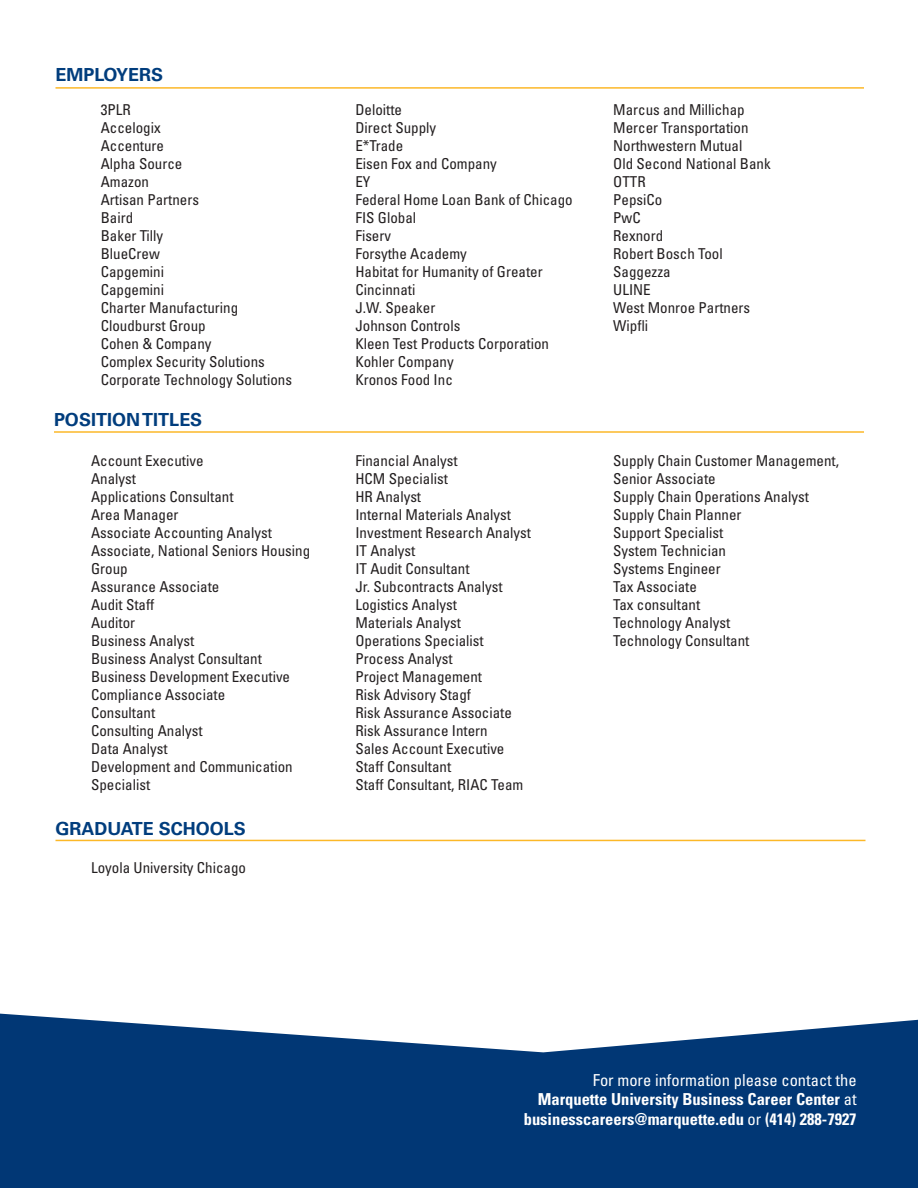
<style>
.page{position:relative;width:918px;height:1188px;background:#fff}
.page>*{position:absolute;margin:0;border:0;box-sizing:border-box;transform-origin:0 0}
.Subhead_u65_10{font:700 18px "Univers LT Std";color:#013d7d}
.t1{font:700 condensed 16.5px "Univers LT Std";color:#fff}
.t2{font:condensed 16.5px "Univers LT Std";color:#fff}
.t3{font:condensed 15px/18px "Univers LT Std";color:#231f20}
.s1{font-weight:400}
</style>
<div class="page">
<hr style="left:56px;top:840px;width:810px;height:1px;background:#fcb828">
<hr style="left:54px;top:431px;width:810px;height:2px;background:#fcb828">
<hr style="left:56px;top:87px;width:808px;height:2px;background:#fcb828">
<svg style="left:0;top:1014px;width:918px;height:174px;background:#1e4e85"></svg>
<p class="Subhead_u65_10" style="left:56px;top:65px;width:109px">EMPLOYERS</p>
<p class="t3" style="left:101px;top:101px;width:31px">3PLR</p>
<p class="t3" style="left:101px;top:119px;width:61px">Accelogix</p>
<p class="t3" style="left:101px;top:137px;width:65px">Accenture</p>
<p class="t3" style="left:101px;top:155px;width:83px">Alpha Source</p>
<p class="t3" style="left:101px;top:173px;width:50px">Amazon</p>
<p class="t3" style="left:101px;top:191px;width:100px">Artisan Partners</p>
<p class="t3" style="left:101px;top:209px;width:34px">Baird</p>
<p class="t3" style="left:101px;top:227px;width:64px">Baker Tilly</p>
<p class="t3" style="left:101px;top:245px;width:61px">BlueCrew</p>
<p class="t3" style="left:101px;top:263px;width:65px">Capgemini</p>
<p class="t3" style="left:101px;top:281px;width:65px">Capgemini</p>
<p class="t3" style="left:101px;top:299px;width:139px">Charter Manufacturing</p>
<p class="t3" style="left:101px;top:317px;width:106px">Cloudburst Group</p>
<p class="t3" style="left:101px;top:335px;width:112px">Cohen &amp; Company</p>
<p class="t3" style="left:101px;top:353px;width:166px">Complex Security Solutions</p>
<p class="t3" style="left:101px;top:371px;width:193px">Corporate Technology Solutions</p>
<p class="Subhead_u65_10" style="left:54px;top:409px;width:150px">POSITION TITLES</p>
<p class="t3" style="left:91px;top:451px;width:114px">Account Executive</p>
<p class="t3" style="left:91px;top:469px;width:46px">Analyst</p>
<p class="t3" style="left:91px;top:487px;width:144px">Applications Consultant</p>
<p class="t3" style="left:91px;top:505px;width:89px">Area Manager</p>
<p class="t3" style="left:91px;top:523px;width:182px">Associate Accounting Analyst</p>
<p class="t3" style="left:91px;top:541px;width:221px">Associate, National Seniors Housing<br>Group</p>
<p class="t3" style="left:91px;top:577px;width:130px">Assurance Associate</p>
<p class="t3" style="left:91px;top:595px;width:65px">Audit Staff</p>
<p class="t3" style="left:91px;top:613px;width:46px">Auditor</p>
<p class="t3" style="left:91px;top:631px;width:105px">Business Analyst</p>
<p class="t3" style="left:91px;top:649px;width:172px">Business Analyst Consultant</p>
<p class="t3" style="left:91px;top:667px;width:201px">Business Development Executive</p>
<p class="t3" style="left:91px;top:685px;width:136px">Compliance Associate</p>
<p class="t3" style="left:91px;top:703px;width:66px">Consultant</p>
<p class="t3" style="left:91px;top:721px;width:113px">Consulting Analyst</p>
<p class="t3" style="left:91px;top:739px;width:78px">Data Analyst</p>
<p class="t3" style="left:91px;top:757px;width:203px">Development and Communication<br>Specialist</p>
<p class="Subhead_u65_10" style="left:55px;top:818px;width:192px">GRADUATE SCHOOLS</p>
<p class="t3" style="left:91px;top:859px;width:156px">Loyola University Chicago</p>
<p class="t3" style="left:355px;top:101px;width:48px">Deloitte</p>
<p class="t3" style="left:355px;top:119px;width:82px">Direct Supply</p>
<p class="t3" style="left:355px;top:137px;width:49px">E*Trade</p>
<p class="t3" style="left:355px;top:155px;width:143px">Eisen Fox and Company</p>
<p class="t3" style="left:355px;top:173px;width:16px">EY</p>
<p class="t3" style="left:355px;top:191px;width:219px">Federal Home Loan Bank of Chicago</p>
<p class="t3" style="left:355px;top:209px;width:62px">FIS Global</p>
<p class="t3" style="left:355px;top:227px;width:37px">Fiserv</p>
<p class="t3" style="left:355px;top:245px;width:113px">Forsythe Academy</p>
<p class="t3" style="left:355px;top:263px;width:189px">Habitat for Humanity of Greater<br>Cincinnati</p>
<p class="t3" style="left:355px;top:299px;width:82px">J.W. Speaker</p>
<p class="t3" style="left:355px;top:317px;width:106px">Johnson Controls</p>
<p class="t3" style="left:355px;top:335px;width:195px">Kleen Test Products Corporation</p>
<p class="t3" style="left:355px;top:353px;width:100px">Kohler Company</p>
<p class="t3" style="left:355px;top:371px;width:99px">Kronos Food Inc</p>
<p class="t3" style="left:355px;top:451px;width:104px">Financial Analyst</p>
<p class="t3" style="left:355px;top:469px;width:94px">HCM Specialist</p>
<p class="t3" style="left:355px;top:487px;width:67px">HR Analyst</p>
<p class="t3" style="left:355px;top:505px;width:157px">Internal Materials Analyst</p>
<p class="t3" style="left:355px;top:523px;width:177px">Investment Research Analyst</p>
<p class="t3" style="left:355px;top:541px;width:61px">IT Analyst</p>
<p class="t3" style="left:355px;top:559px;width:116px">IT Audit Consultant</p>
<p class="t3" style="left:355px;top:577px;width:149px">Jr. Subcontracts Analyst</p>
<p class="t3" style="left:355px;top:595px;width:103px">Logistics Analyst</p>
<p class="t3" style="left:355px;top:613px;width:107px">Materials Analyst</p>
<p class="t3" style="left:355px;top:631px;width:130px">Operations Specialist</p>
<p class="t3" style="left:355px;top:649px;width:99px">Process Analyst</p>
<p class="t3" style="left:355px;top:667px;width:128px">Project Management</p>
<p class="t3" style="left:355px;top:685px;width:117px">Risk Advisory Stagf</p>
<p class="t3" style="left:355px;top:703px;width:158px">Risk Assurance Associate</p>
<p class="t3" style="left:355px;top:721px;width:134px">Risk Assurance Intern</p>
<p class="t3" style="left:355px;top:739px;width:151px">Sales Account Executive</p>
<p class="t3" style="left:355px;top:757px;width:97px">Staff Consultant</p>
<p class="t3" style="left:355px;top:775px;width:169px">Staff Consultant, RIAC Team</p>
<p class="t3" style="left:613px;top:101px;width:133px">Marcus and Millichap</p>
<p class="t3" style="left:613px;top:119px;width:137px">Mercer Transportation</p>
<p class="t3" style="left:613px;top:137px;width:131px">Northwestern Mutual</p>
<p class="t3" style="left:613px;top:155px;width:159px">Old Second National Bank</p>
<p class="t3" style="left:613px;top:173px;width:34px">OTTR</p>
<p class="t3" style="left:613px;top:191px;width:51px">PepsiCo</p>
<p class="t3" style="left:613px;top:209px;width:29px">PwC</p>
<p class="t3" style="left:613px;top:227px;width:51px">Rexnord</p>
<p class="t3" style="left:613px;top:245px;width:111px">Robert Bosch Tool</p>
<p class="t3" style="left:613px;top:263px;width:59px">Saggezza</p>
<p class="t3" style="left:613px;top:281px;width:39px">ULINE</p>
<p class="t3" style="left:613px;top:299px;width:139px">West Monroe Partners</p>
<p class="t3" style="left:613px;top:317px;width:36px">Wipfli</p>
<p class="t3" style="left:613px;top:451px;width:227px">Supply Chain Customer Management,<br>Senior Associate</p>
<p class="t3" style="left:613px;top:487px;width:197px">Supply Chain Operations Analyst</p>
<p class="t3" style="left:613px;top:505px;width:130px">Supply Chain Planner</p>
<p class="t3" style="left:613px;top:523px;width:111px">Support Specialist</p>
<p class="t3" style="left:613px;top:541px;width:114px">System Technician</p>
<p class="t3" style="left:613px;top:559px;width:109px">Systems Engineer</p>
<p class="t3" style="left:613px;top:577px;width:85px">Tax Associate</p>
<p class="t3" style="left:613px;top:595px;width:89px">Tax consultant</p>
<p class="t3" style="left:613px;top:613px;width:119px">Technology Analyst</p>
<p class="t3" style="left:613px;top:631px;width:138px">Technology Consultant</p>
<p class="t2" style="left:593px;top:1069px;width:265px">For more information please contact the</p>
<p class="t1" style="left:538px;top:1089px;width:320px">Marquette University Business Career Center <span class="s1">at</span></p>
<p class="t1" style="left:524px;top:1109px;width:334px">businesscareers@marquette.edu <span class="s1">or</span> (414) 288-7927</p>
</div>
